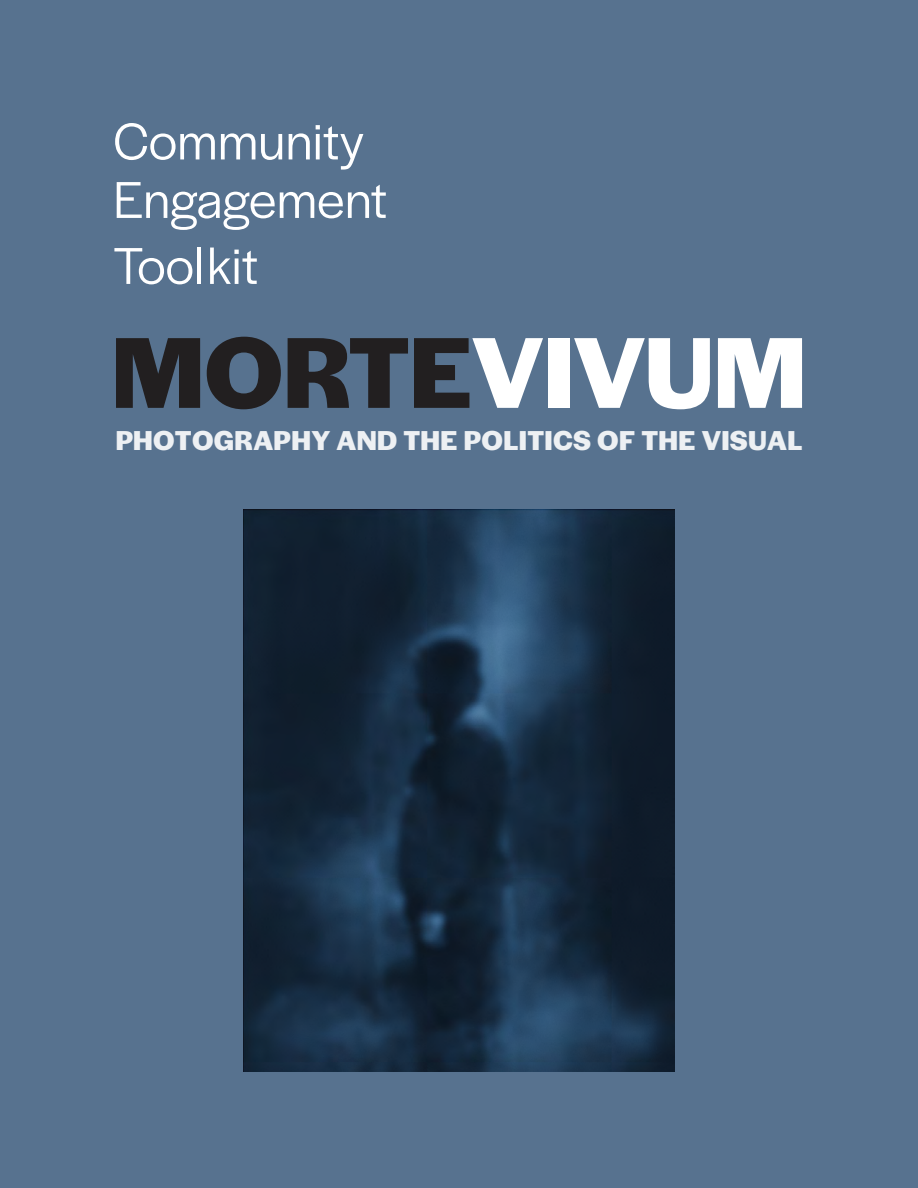
<style>
.page{position:relative;width:918px;height:1188px;background:#57728f}
.page>*{position:absolute;margin:0;border:0;box-sizing:border-box;transform-origin:0 0}
.Heading_2_1{font:105px "Halyard Display VF";color:#221f20}
.Heading_1_1{font:54px "Halyard Display VF";letter-spacing:.005em;color:#fff}
.t1{font:28.5px "Halyard Display VF";letter-spacing:.01em;color:#fff}
.s1{color:#fff}
</style>
<div class="page">
<img style="left:243px;top:509px;width:432px;height:563px">
<h1 class="Heading_1_1" style="left:113px;top:103px;width:252px">Community</h1>
<h1 class="Heading_1_1" style="left:113px;top:162px;width:275px">Engagement</h1>
<h1 class="Heading_1_1" style="left:113px;top:228px;width:146px">Toolkit</h1>
<h2 class="Heading_2_1" style="left:112px;top:298px;width:696px">MORTE<span class="s1">VIVUM</span></h2>
<p class="t1" style="left:115px;top:420px;width:689px">PHOTOGRAPHY AND THE POLITICS OF THE VISUAL</p>
</div>
